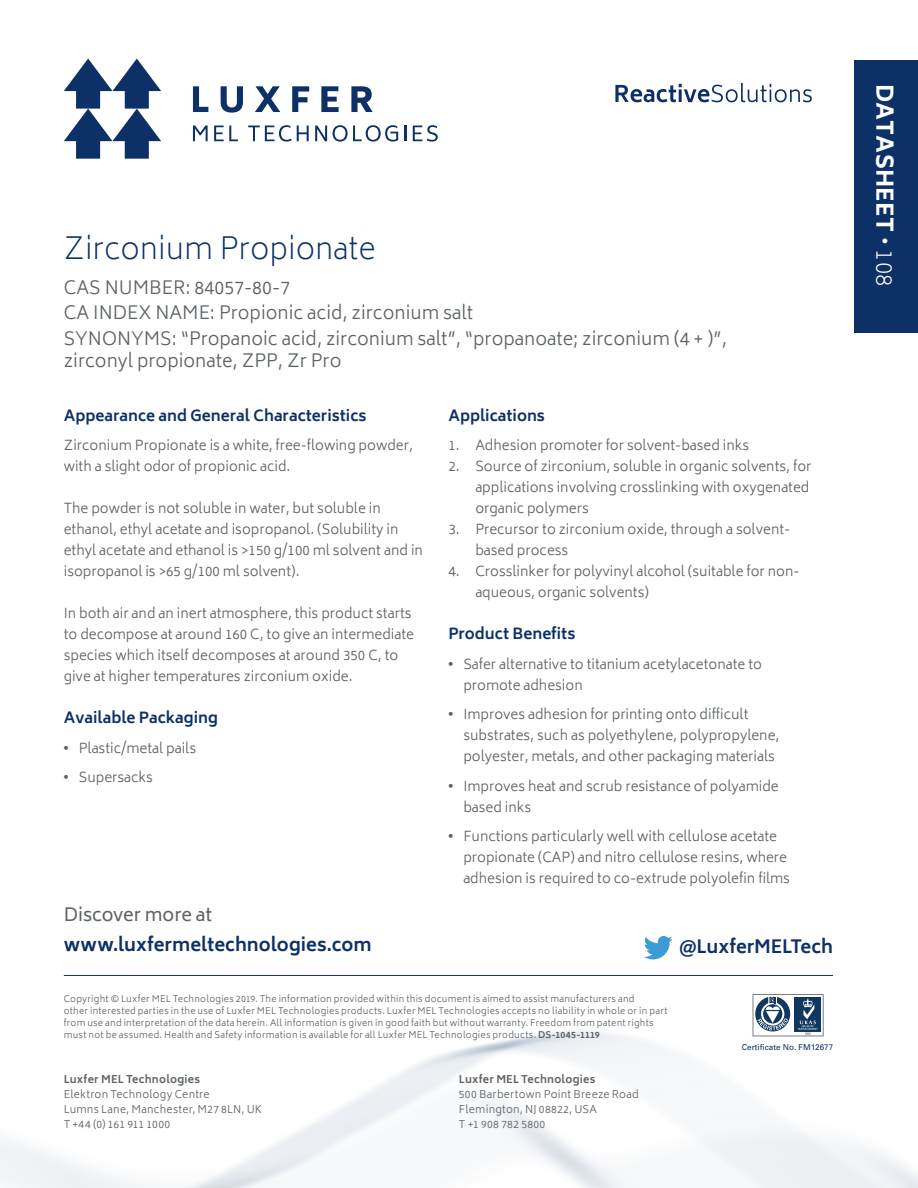
<style>
.page{position:relative;width:918px;height:1188px;background:#fff}
.page>*{position:absolute;margin:0;border:0;box-sizing:border-box;transform-origin:0 0}
.Main_Title{font:200 30px "Biryani";color:#0d3166}
.t1{font:800 22.5px "Biryani";letter-spacing:.01em;color:#fff}
.Intro_text{font:300 18px/21.6px "Biryani";color:#5e6367}
.Web_URL_Text{font:700 18px/30px "Biryani";letter-spacing:-.005em;color:#0d3166}
.Content_Header{font:700 15px "Biryani";color:#0d3166}
.Body_Copy{font:300 13.5px/21px "Biryani";color:#5e6367}
.Address_Text_Bold{font:300 10.5px/15px "Biryani";letter-spacing:.02em;color:#5e6367}
.Address_Text_Bold-2{font:300 10.5px "Biryani";letter-spacing:-.01em;color:#5e6367}
.Copyright_Text{font:300 9px/12px "Biryani";letter-spacing:.03em;color:#5e6367}
.t2{font:8.1px "Univers";color:#0d3166}
.s1{font-weight:700}
.s2{font-weight:400;color:#5e6367}
.s3{font-weight:200}
</style>
<div class="page">
<svg style="left:64px;top:59px;width:97px;height:100px"></svg>
<svg style="left:193px;top:86px;width:15px;height:26px"></svg>
<svg style="left:221px;top:86px;width:22px;height:27px"></svg>
<svg style="left:255px;top:86px;width:25px;height:26px"></svg>
<svg style="left:292px;top:86px;width:17px;height:26px"></svg>
<svg style="left:321px;top:86px;width:18px;height:26px"></svg>
<svg style="left:351px;top:86px;width:22px;height:26px"></svg>
<svg style="left:193px;top:126px;width:15px;height:15px"></svg>
<svg style="left:214px;top:126px;width:24px;height:15px"></svg>
<svg style="left:248px;top:125px;width:61px;height:17px"></svg>
<svg style="left:315px;top:126px;width:12px;height:15px"></svg>
<svg style="left:333px;top:125px;width:65px;height:17px"></svg>
<svg style="left:404px;top:126px;width:2px;height:15px"></svg>
<svg style="left:413px;top:125px;width:25px;height:17px"></svg>
<div style="left:854px;top:60px;width:64px;height:273px;background:#0d3166"></div>
<svg style="left:615px;top:83px;width:197px;height:19px"></svg>
<hr style="left:64px;top:975px;width:769px;height:1px;background:#0d3166">
<svg style="left:644px;top:936px;width:29px;height:23px"></svg>
<svg style="left:753px;top:994px;width:71px;height:42px"></svg>
<p class="Main_Title" style="left:64px;top:231px;width:313px">Zirconium Propionate</p>
<p class="Intro_text" style="left:64px;top:277px;width:228px">CAS NUMBER: 84057-80-7</p>
<p class="Intro_text" style="left:64px;top:302px;width:411px">CA INDEX NAME: Propionic acid, zirconium salt</p>
<p class="Intro_text" style="left:64px;top:328px;width:665px">SYNONYMS: “Propanoic acid, zirconium salt”, “propanoate; zirconium (4 + )”, zirconyl propionate, ZPP, Zr Pro</p>
<p class="Content_Header" style="left:64px;top:407px;width:304px">Appearance and General Characteristics</p>
<p class="Body_Copy" style="left:64px;top:435px;width:351px">Zirconium Propionate is a white, free-flowing powder, with a slight odor of propionic acid.</p>
<p class="Body_Copy" style="left:64px;top:498px;width:361px">The powder is not soluble in water, but soluble in ethanol, ethyl acetate and isopropanol. (Solubility in ethyl acetate and ethanol is &gt;150 g/100 ml solvent and in isopropanol is &gt;65 g/100 ml solvent).</p>
<p class="Body_Copy" style="left:64px;top:603px;width:352px">In both air and an inert atmosphere, this product starts to decompose at around 160 C, to give an intermediate species which itself decomposes at around 350 C, to give at higher temperatures zirconium oxide.</p>
<p class="Content_Header" style="left:64px;top:709px;width:156px">Available Packaging</p>
<p class="Body_Copy" style="left:64px;top:737px;width:134px"><span class="s1">•</span> Plastic/metal pails</p>
<p class="Body_Copy" style="left:64px;top:767px;width:91px"><span class="s1">•</span> Supersacks</p>
<p class="Content_Header" style="left:448px;top:407px;width:98px">Applications</p>
<p class="Body_Copy" style="left:448px;top:435px;width:302px">1. Adhesion promoter for solvent-based inks</p>
<p class="Body_Copy" style="left:475px;top:456px;width:338px;text-indent:-27px">2. Source of zirconium, soluble in organic solvents, for applications involving crosslinking with oxygenated organic polymers</p>
<p class="Body_Copy" style="left:475px;top:519px;width:317px;text-indent:-27px">3. Precursor to zirconium oxide, through a solvent&shy;based process</p>
<p class="Body_Copy" style="left:475px;top:561px;width:326px;text-indent:-27px">4. Crosslinker for polyvinyl alcohol (suitable for non&shy;aqueous, organic solvents)</p>
<p class="Content_Header" style="left:448px;top:625px;width:129px">Product Benefits</p>
<p class="Body_Copy" style="left:463px;top:653px;width:300px;text-indent:-15px"><span class="s1">•</span> Safer alternative to titanium acetylacetonate to promote adhesion</p>
<p class="Body_Copy" style="left:463px;top:704px;width:318px;text-indent:-15px"><span class="s1">•</span> Improves adhesion for printing onto difficult substrates, such as polyethylene, polypropylene, polyester, metals, and other packaging materials</p>
<p class="Body_Copy" style="left:463px;top:775px;width:317px;text-indent:-15px"><span class="s1">•</span> Improves heat and scrub resistance of polyamide based inks</p>
<p class="Body_Copy" style="left:463px;top:826px;width:328px;text-indent:-15px"><span class="s1">•</span> Functions particularly well with cellulose acetate propionate (CAP) and nitro cellulose resins, where adhesion is required to co-extrude polyolefin films</p>
<p class="Web_URL_Text" style="left:64px;top:900px;width:309px"><span class="s2">Discover more at </span>www.luxfermeltechnologies.com</p>
<p class="Copyright_Text" style="left:64px;top:993px;width:572px">Copyright © Luxfer MEL Technologies 2019. The information provided within this document is aimed to assist manufacturers and</p>
<p class="Copyright_Text" style="left:64px;top:1005px;width:605px">other interested parties in the use of Luxfer MEL Technologies products. Luxfer MEL Technologies accepts no liability in whole or in part from use and interpretation of the data herein. All information is given in good faith but without warranty. Freedom from patent rights must not be assumed. Health and Safety information is available for all Luxfer MEL Technologies products. <span class="s1">DS-1045-1119</span></p>
<p class="Address_Text_Bold" style="left:64px;top:1072px;width:200px"><span class="s1">Luxfer MEL Technologies<br></span>Elektron Technology Centre<br>Lumns Lane, Manchester, M27 8LN, UK</p>
<p class="Address_Text_Bold-2" style="left:64px;top:1118px;width:108px">T +44 (0) 161 911 1000</p>
<p class="Address_Text_Bold" style="left:459px;top:1072px;width:181px"><span class="s1">Luxfer MEL Technologies<br></span>500 Barbertown Point Breeze Road<br>Flemington, NJ 08822, USA</p>
<p class="Address_Text_Bold" style="left:459px;top:1117px;width:88px">T +1 908 782 5800</p>
<p class="Web_URL_Text" style="left:679px;top:932px;width:156px">@LuxferMELTech</p>
<p class="t2" style="left:742px;top:1042px;width:93px">Certificate No. FM12677</p>
<h2 class="t1" style="left:898px;top:84px;width:204px;rotate:90deg">DATASHEET <span class="s3">• 108</span></h2>
</div>
